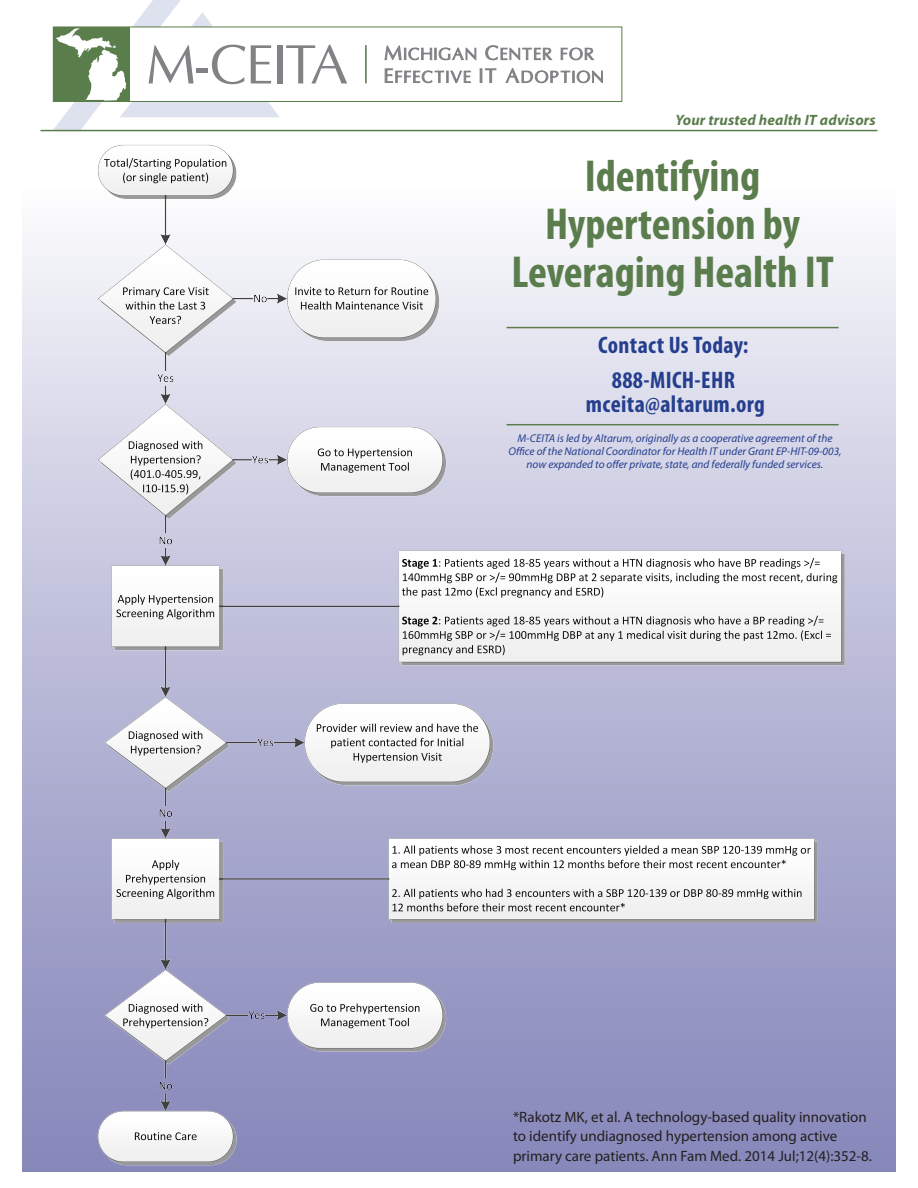
<style>
.page{position:relative;width:918px;height:1188px;background:#fff}
.page>*{position:absolute;margin:0;border:0;box-sizing:border-box;transform-origin:0 0}
.t1{font:700 condensed 45px/48px "Myriad Pro";color:#5b7d4d;text-align:center}
.t2{font:700 condensed 24px "Myriad Pro";letter-spacing:.015em;color:#253f8e}
.t3{font:15px/19.5px "Myriad Pro";color:#231f20}
.t4{font:italic 700 15px "Myriad Pro";letter-spacing:.01em;color:#5b7d4d}
.t5{font:italic 11.25px/12.8px "Myriad Pro";color:#253f8e;text-align:center}
</style>
<div class="page">
<div style="left:22px;top:189px;width:874px;height:982px;background:linear-gradient(to bottom,#f7f7fb,#8182b8)"></div>
<hr style="left:40px;top:130px;width:838px;height:1px;background:#5b7d4d">
<div style="left:53px;top:27px;width:569px;height:75px;background:#fff;border:1px solid #5a7d4c"></div>
<div style="left:277px;top:45px;width:5px;height:38px;background:#808285"></div>
<svg style="left:286px;top:45px;width:61px;height:38px"></svg>
<svg style="left:385px;top:46px;width:91px;height:14px"></svg>
<svg style="left:485px;top:45px;width:67px;height:15px"></svg>
<svg style="left:561px;top:48px;width:33px;height:12px"></svg>
<svg style="left:385px;top:68px;width:86px;height:15px"></svg>
<svg style="left:480px;top:68px;width:16px;height:15px"></svg>
<svg style="left:505px;top:68px;width:98px;height:15px"></svg>
<hr style="left:365px;top:45px;width:2px;height:38px;background:#5a7d4c">
<svg style="left:53px;top:0;width:227px;height:130px"></svg>
<img style="left:73px;top:144px;width:787px;height:1023px">
<p class="t4" style="left:675px;top:111px;width:202px">Your trusted health IT advisors</p>
<p class="t1" style="left:511px;top:151px;width:324px">Identifying<br>Hypertension by<br>Leveraging Health IT</p>
<p class="t2" style="left:598px;top:330px;width:152px">Contact Us Today:</p>
<p class="t2" style="left:612px;top:365px;width:125px">888-MICH-EHR</p>
<p class="t2" style="left:586px;top:389px;width:181px">mceita@altarum.org</p>
<p class="t5" style="left:508px;top:432px;width:335px">M-CEITA is led by Altarum, originally as a cooperative agreement of the<br>Office of the National Coordinator for Health IT under Grant EP-HIT-09-003, now expanded to offer private, state, and federally funded services.</p>
<p class="t3" style="left:513px;top:1107px;width:361px">*Rakotz MK, et al. A technology-based quality innovation to identify undiagnosed hypertension among active primary care patients. Ann Fam Med. 2014 Jul;12(4):352-8.</p>
</div>
